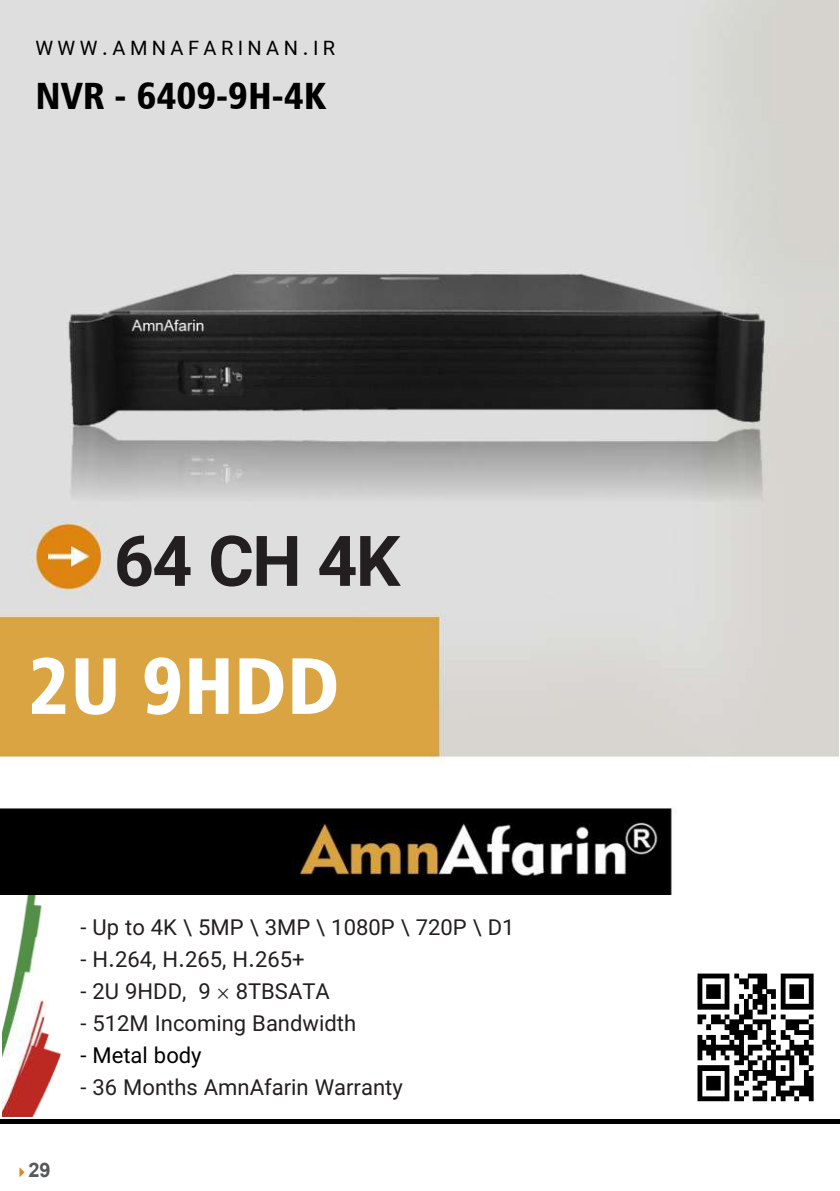
<style>
.page{position:relative;width:840px;height:1191px;background:#fff}
.page>*{position:absolute;margin:0;border:0;box-sizing:border-box;transform-origin:0 0}
.t1{font:80px "Humanist 777 BT Black Condensed B";color:#fff}
.t2{font:700 70px "Vazir";color:#231f20}
.t3{font:38px "Humanist 777 BT Black Condensed B";color:#000}
.t4{font:22px "Vazir";color:#231f20}
.t5{font:22px "Vazir";color:#000}
.t6{font:20px "Vazir";letter-spacing:.22em;color:#000}
.t7{font:700 20px "Arial";color:#57585a}
.s1{font-family:"Minion Pro"}
</style>
<div class="page">
<img style="left:697px;top:973px;width:117px;height:129px">
<img style="left:2px;top:894px;width:58px;height:223px">
<hr style="left:0;top:1119px;width:839px;height:4px;background:#000">
<svg style="left:19px;top:1167px;width:5px;height:10px"></svg>
<img style="left:0;top:0;width:838px;height:894px">
<p class="t6" style="left:35px;top:32px;width:301px">WWW.AMNAFARINAN.IR</p>
<h3 class="t3" style="left:35px;top:72px;width:292px">NVR - 6409-9H-4K</h3>
<h2 class="t2" style="left:114px;top:504px;width:288px">64 CH 4K</h2>
<h1 class="t1" style="left:28px;top:635px;width:313px">2U 9HDD</h1>
<p class="t7" style="left:28px;top:1156px;width:24px">29</p>
<p class="t4" style="left:80px;top:910px;width:435px">- Up to 4K \ 5MP \ 3MP \ 1080P \ 720P \ D1</p>
<p class="t4" style="left:80px;top:942px;width:226px">- H.264, H.265, H.265+</p>
<p class="t4" style="left:80px;top:974px;width:251px">- 2U 9HDD, 9 <span class="s1">×</span> 8TBSATA</p>
<p class="t4" style="left:80px;top:1006px;width:277px">- 512M Incoming Bandwidth</p>
<p class="t5" style="left:80px;top:1038px;width:123px">- Metal body</p>
<p class="t4" style="left:80px;top:1070px;width:324px">- 36 Months AmnAfarin Warranty</p>
</div>
